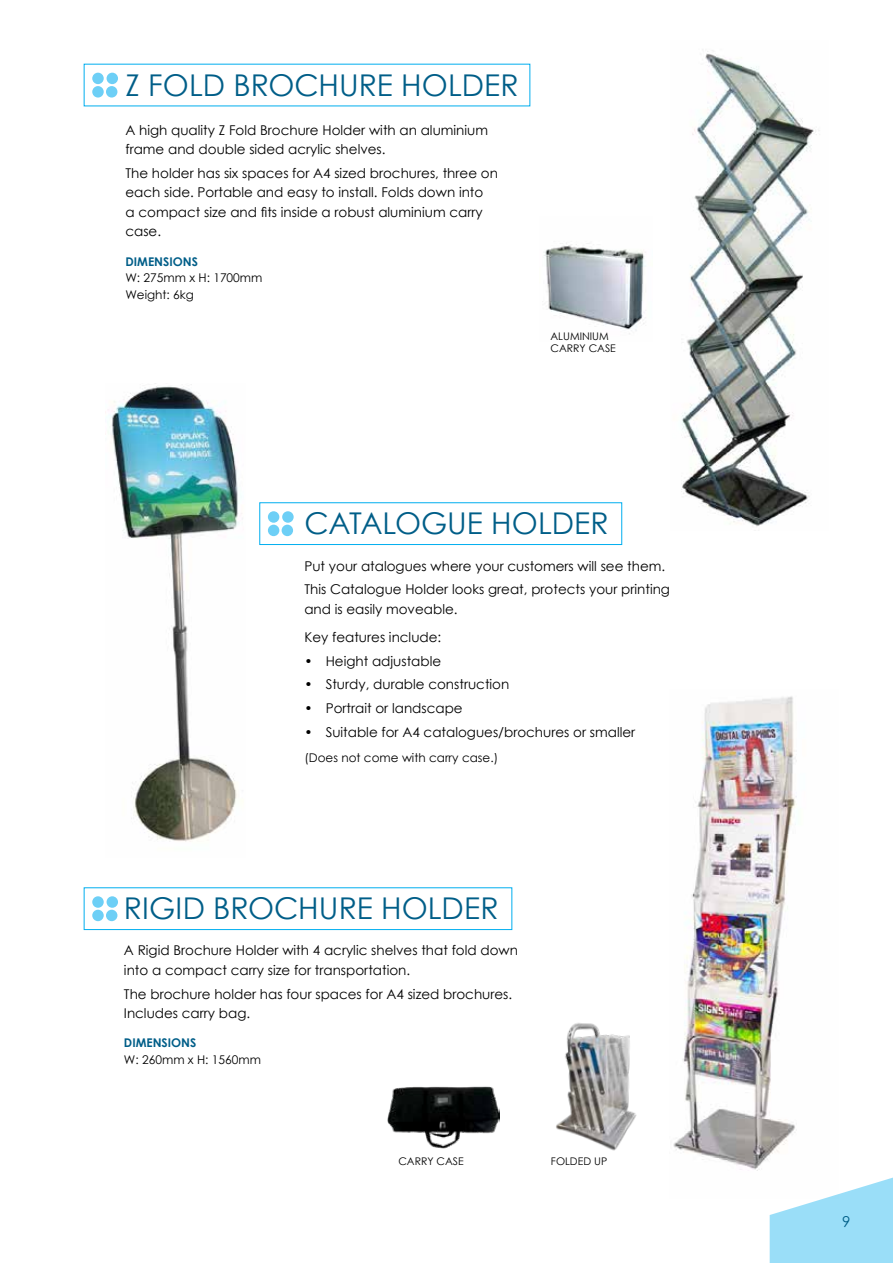
<style>
.page{position:relative;width:893px;height:1263px;background:#fff}
.page>*{position:absolute;margin:0;border:0;box-sizing:border-box;transform-origin:0 0}
.t1{font:30px "Century Gothic";color:#005e88}
.t2{font:15px "Century Gothic";color:#005e88}
.t3{font:13.5px/19.5px "Century Gothic";color:#000}
.t4{font:12px/16.5px "Century Gothic";color:#000}
.t5{font:700 12px "Century Gothic";color:#005e88}
.t6{font:10.5px/12px "Century Gothic";color:#000}
</style>
<div class="page">
<svg style="left:770px;top:1177px;width:123px;height:86px;background:#a4e1f8"></svg>
<img style="left:556px;top:1023px;width:81px;height:128px">
<img style="left:388px;top:1086px;width:112px;height:63px">
<img style="left:673px;top:696px;width:166px;height:503px">
<img style="left:544px;top:243px;width:102px;height:91px">
<img style="left:681px;top:49px;width:136px;height:478px">
<div style="left:92px;top:73px;width:12px;height:11px;background:#6dcff6;border-radius:50%"></div>
<div style="left:107px;top:73px;width:11px;height:11px;background:#6dcff6;border-radius:50%"></div>
<div style="left:92px;top:86px;width:12px;height:12px;background:#6dcff6;border-radius:50%"></div>
<div style="left:106px;top:86px;width:11px;height:12px;background:#6dcff6;border-radius:50%"></div>
<div style="left:268px;top:511px;width:11px;height:12px;background:#6dcff6;border-radius:50%"></div>
<div style="left:282px;top:511px;width:12px;height:12px;background:#6dcff6;border-radius:50%"></div>
<div style="left:268px;top:525px;width:11px;height:11px;background:#6dcff6;border-radius:50%"></div>
<div style="left:282px;top:525px;width:11px;height:11px;background:#6dcff6;border-radius:50%"></div>
<div style="left:92px;top:896px;width:12px;height:12px;background:#6dcff6;border-radius:50%"></div>
<div style="left:107px;top:896px;width:11px;height:12px;background:#6dcff6;border-radius:50%"></div>
<div style="left:92px;top:910px;width:12px;height:11px;background:#6dcff6;border-radius:50%"></div>
<div style="left:106px;top:910px;width:11px;height:11px;background:#6dcff6;border-radius:50%"></div>
<div style="left:259px;top:502px;width:363px;height:43px;border:1px solid #00aeef"></div>
<div style="left:84px;top:887px;width:428px;height:43px;border:1px solid #00aeef"></div>
<img style="left:108px;top:384px;width:134px;height:458px">
<h1 class="t1" style="left:125px;top:64px;width:395px">Z FOLD BROCHURE HOLDER</h1>
<p class="t3" style="left:125px;top:120px;width:364px">A high quality Z Fold Brochure Holder with an aluminium frame and double sided acrylic shelves.</p>
<p class="t3" style="left:125px;top:163px;width:374px">The holder has six spaces for A4 sized brochures, three on each side. Portable and easy to install. Folds down into<br>a compact size and fits inside a robust aluminium carry case.</p>
<p class="t5" style="left:125px;top:252px;width:74px">DIMENSIONS</p>
<p class="t4" style="left:125px;top:269px;width:138px">W: 275mm x H: 1700mm<br>Weight: 6kg</p>
<p class="t6" style="left:551px;top:330px;width:67px">ALUMINIUM<br>CARRY CASE</p>
<h1 class="t1" style="left:304px;top:502px;width:306px">CATALOGUE HOLDER</h1>
<p class="t3" style="left:304px;top:554px;width:367px;line-height:23.7px">Put your atalogues where your customers will see them.<br>This Catalogue Holder looks great, protects your printing</p>
<p class="t3" style="left:304px;top:595px;width:155px;line-height:28px">and is easily moveable.<br>Key features include:</p>
<p class="t3" style="left:304px;top:651px;width:138px">• Height adjustable</p>
<p class="t3" style="left:304px;top:674px;width:206px">• Sturdy, durable construction</p>
<p class="t3" style="left:304px;top:698px;width:160px">• Portrait or landscape</p>
<p class="t3" style="left:304px;top:722px;width:332px">• Suitable for A4 catalogues/brochures or smaller</p>
<p class="t4" style="left:304px;top:749px;width:195px">(Does not come with carry case.)</p>
<h1 class="t1" style="left:124px;top:887px;width:376px">RIGID BROCHURE HOLDER</h1>
<p class="t3" style="left:124px;top:940px;width:396px">A Rigid Brochure Holder with 4 acrylic shelves that fold down into a compact carry size for transportation.</p>
<p class="t3" style="left:124px;top:984px;width:390px">The brochure holder has four spaces for A4 sized brochures.<br>Includes carry bag.</p>
<p class="t5" style="left:124px;top:1034px;width:74px">DIMENSIONS</p>
<p class="t4" style="left:124px;top:1051px;width:138px">W: 260mm x H: 1560mm</p>
<p class="t6" style="left:398px;top:1155px;width:67px">CARRY CASE</p>
<p class="t6" style="left:551px;top:1155px;width:58px">FOLDED UP</p>
<p class="t2" style="left:842px;top:1211px;width:10px">9</p>
</div>
